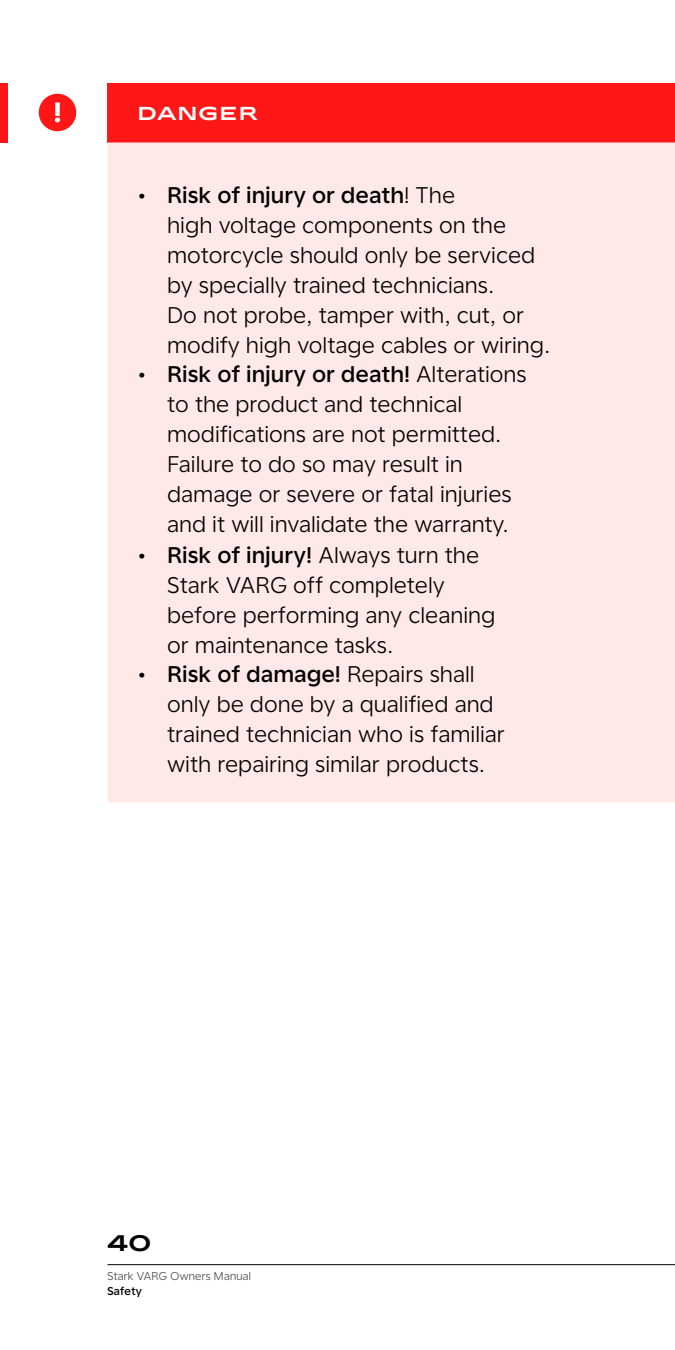
<style>
.page{position:relative;width:675px;height:1350px;background:#fff}
.page>*{position:absolute;margin:0;border:0;box-sizing:border-box;transform-origin:0 0}
.t1{font:22.5px/30px "Universal Sans Display 300";letter-spacing:.03em;color:#000}
.t2{font:500 22.5px "Stark Sans";color:#000}
.Box_name{font:500 18.75px "Stark Sans";letter-spacing:.06em;color:#fff}
.t3{font:11.25px "Universal Sans Display 300";letter-spacing:.03em;color:#4d4d4d}
.t4{font:11.25px "Universal Sans Display 500";letter-spacing:.03em;color:#000}
.s1{font-family:"Universal Sans Display 500"}
</style>
<div class="page">
<hr style="left:108px;top:1265px;width:567px;height:1px;background:#000">
<div style="left:0;top:83px;width:8px;height:59px;background:#ff1717"></div>
<div style="left:39px;top:94px;width:37px;height:37px;background:#ff1717;border-radius:50%"></div>
<svg style="left:55px;top:103px;width:5px;height:19px"></svg>
<div style="left:108px;top:83px;width:567px;height:59px;background:#ff1717"></div>
<div style="left:107px;top:142px;width:568px;height:660px;background:#ffe8e8"></div>
<p class="Box_name" style="left:138px;top:101px;width:122px">DANGER</p>
<p class="t1" style="left:168px;top:180px;width:384px;text-indent:-30px"><span class="s1">• Risk of injury or death</span>! The<br>high voltage components on the motorcycle should only be serviced by specially trained technicians.<br>Do not probe, tamper with, cut, or modify high voltage cables or wiring.</p>
<p class="t1" style="left:168px;top:360px;width:360px;text-indent:-30px"><span class="s1">• Risk of injury or death!</span> Alterations to the product and technical modifications are not permitted.<br>Failure to do so may result in damage or severe or fatal injuries and it will invalidate the warranty.</p>
<p class="t1" style="left:168px;top:540px;width:329px;text-indent:-30px"><span class="s1">• Risk of injury!</span> Always turn the<br>Stark VARG off completely before performing any cleaning or maintenance tasks.</p>
<p class="t1" style="left:168px;top:660px;width:339px;text-indent:-30px"><span class="s1">• Risk of damage!</span> Repairs shall only be done by a qualified and trained technician who is familiar with repairing similar products.</p>
<p class="t2" style="left:108px;top:1228px;width:45px">40</p>
<p class="t3" style="left:108px;top:1270px;width:145px">Stark VARG Owners Manual</p>
<p class="t4" style="left:108px;top:1285px;width:36px">Safety</p>
</div>
